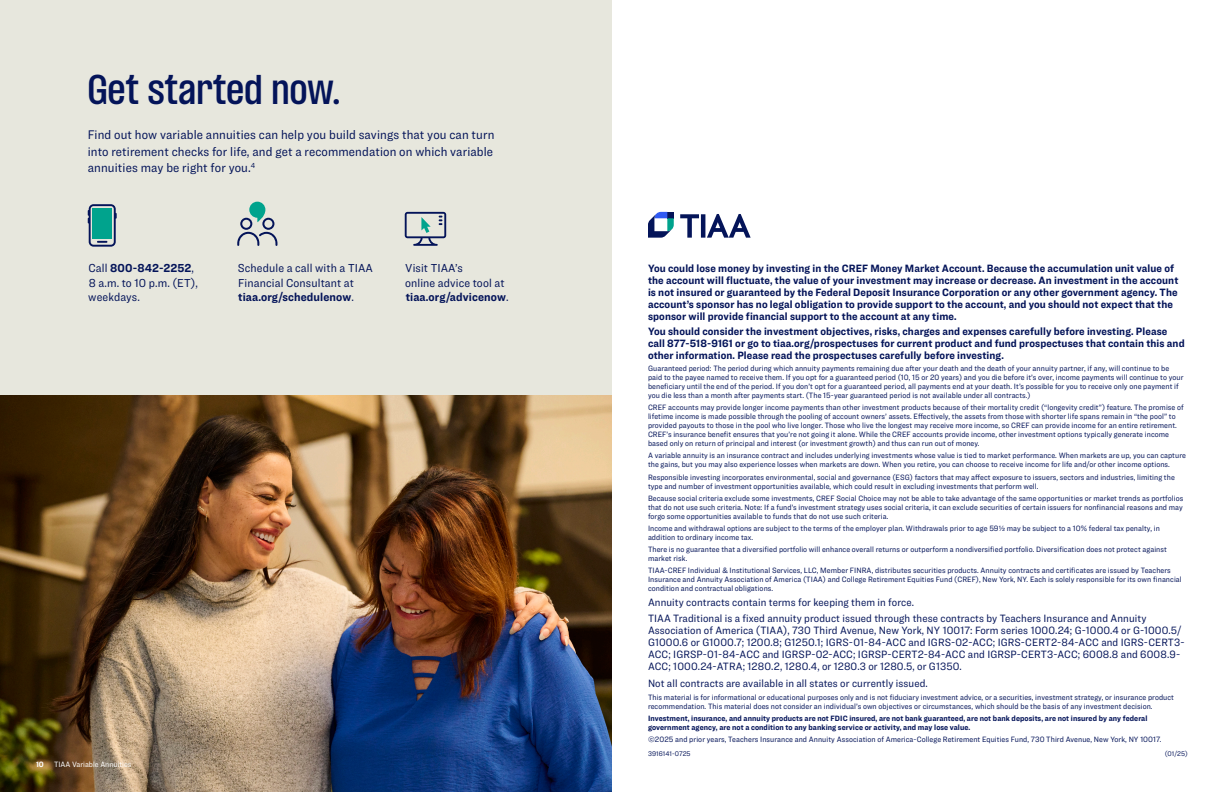
<style>
.page{position:relative;width:1224px;height:792px;background:#fff}
.page>*{position:absolute;margin:0;border:0;box-sizing:border-box;transform-origin:0 0}
.t1{font:600 36px "TIAA Challenger";letter-spacing:.01em;color:#041459}
.t2{font:13px/16.8px "Ringside Narrow";letter-spacing:.01em;color:#041459;text-align:justify}
.t3{font:12px/14.4px "Ringside Narrow";letter-spacing:.01em;color:#041459}
.t4{font:700 11px/12px "Ringside Narrow";letter-spacing:.01em;color:#041459}
.t5{font:11px/12px "Ringside Narrow";letter-spacing:.01em;color:#041459}
.t6{font:8px/9px "Ringside Narrow";letter-spacing:.01em;color:#041459}
.t7{font:700 8px/9px "Ringside Narrow";letter-spacing:.01em;color:#041459}
.t8{font:8px "Ringside Narrow";color:#fff}
.t9{font:700 8px "Ringside Narrow";color:#fff}
.t10{font:7px "Ringside Narrow";letter-spacing:.01em;color:#041459}
.s1{font-weight:700}
</style>
<div class="page">
<div style="left:0;top:0;width:612px;height:792px;background:#e7e7dd"></div>
<svg style="left:88px;top:204px;width:29px;height:43px"></svg>
<svg style="left:405px;top:212px;width:41px;height:34px"></svg>
<svg style="left:237px;top:202px;width:40px;height:44px"></svg>
<svg style="left:680px;top:214px;width:71px;height:24px"></svg>
<svg style="left:648px;top:212px;width:26px;height:26px"></svg>
<img style="left:0;top:396px;width:612px;height:396px">
<h1 class="t1" style="left:88px;top:67px;width:254px">Get started now.</h1>
<h2 class="t2" style="left:88px;top:126px;width:408px">Find out how variable annuities can help you build savings that you can turn into retirement checks for life, and get a recommendation on which variable annuities may be right for you.<sup>4</sup></h2>
<h3 class="t3" style="left:88px;top:261px;width:111px">Call <span class="s1">800-842-2252</span>,<br>8 a.m. to 10 p.m. (ET), weekdays.</h3>
<h3 class="t3" style="left:405px;top:261px;width:105px">Visit TIAA’s<br>online advice tool at <span class="s1">tiaa.org/advicenow</span>.</h3>
<h3 class="t3" style="left:238px;top:261px;width:137px">Schedule a call with a TIAA<br>Financial Consultant at <span class="s1">tiaa.org/schedulenow</span>.</h3>
<p class="t4" style="left:648px;top:262px;width:532px">You could lose money by investing in the CREF Money Market Account. Because the accumulation unit value of the account will fluctuate, the value of your investment may increase or decrease. An investment in the account is not insured or guaranteed by the Federal Deposit Insurance Corporation or any other government agency. The account’s sponsor has no legal obligation to provide support to the account, and you should not expect that the sponsor will provide financial support to the account at any time.</p>
<p class="t4" style="left:648px;top:325px;width:538px">You should consider the investment objectives, risks, charges and expenses carefully before investing. Please call 877-518-9161 or go to tiaa.org/prospectuses for current product and fund prospectuses that contain this and other information. Please read the prospectuses carefully before investing.</p>
<p class="t6" style="left:648px;top:364px;width:537px">Guaranteed period: The period during which annuity payments remaining due after your death and the death of your annuity partner, if any, will continue to be paid to the payee named to receive them. If you opt for a guaranteed period (10, 15 or 20 years) and you die before it’s over, income payments will continue to your beneficiary until the end of the period. If you don’t opt for a guaranteed period, all payments end at your death. It’s possible for you to receive only one payment if you die less than a month after payments start. (The 15-year guaranteed period is not available under all contracts.)</p>
<p class="t6" style="left:648px;top:403px;width:537px">CREF accounts may provide longer income payments than other investment products because of their mortality credit (“longevity credit”) feature. The promise of lifetime income is made possible through the pooling of account owners’ assets. Effectively, the assets from those with shorter life spans remain in “the pool” to provided payouts to those in the pool who live longer. Those who live the longest may receive more income, so CREF can provide income for an entire retirement.<br>CREF’s insurance benefit ensures that you’re not going it alone. While the CREF accounts provide income, other investment options typically generate income based only on return of principal and interest (or investment growth) and thus can run out of money.</p>
<p class="t6" style="left:648px;top:451px;width:539px">A variable annuity is an insurance contract and includes underlying investments whose value is tied to market performance. When markets are up, you can capture the gains, but you may also experience losses when markets are down. When you retire, you can choose to receive income for life and/or other income options.</p>
<p class="t6" style="left:648px;top:472px;width:528px">Responsible investing incorporates environmental, social and governance (ESG) factors that may affect exposure to issuers, sectors and industries, limiting the type and number of investment opportunities available, which could result in excluding investments that perform well.</p>
<p class="t6" style="left:648px;top:493px;width:537px;text-align:justify">Because social criteria exclude some investments, CREF Social Choice may not be able to take advantage of the same opportunities or market trends as portfolios that do not use such criteria. Note: If a fund’s investment strategy uses social criteria, it can exclude securities of certain issuers for nonfinancial reasons and may forgo some opportunities available to funds that do not use such criteria.</p>
<p class="t6" style="left:648px;top:523px;width:513px">Income and withdrawal options are subject to the terms of the employer plan. Withdrawals prior to age 59½ may be subject to a 10% federal tax penalty, in addition to ordinary income tax.</p>
<p class="t6" style="left:648px;top:544px;width:520px">There is no guarantee that a diversified portfolio will enhance overall returns or outperform a nondiversified portfolio. Diversification does not protect against market risk.</p>
<p class="t6" style="left:648px;top:565px;width:535px">TIAA-CREF Individual &amp; Institutional Services, LLC, Member FINRA, distributes securities products. Annuity contracts and certificates are issued by Teachers<br>Insurance and Annuity Association of America (TIAA) and College Retirement Equities Fund (CREF), New York, NY. Each is solely responsible for its own financial condition and contractual obligations.</p>
<h3 class="t5" style="left:648px;top:594px;width:500px;line-height:16.5px">Annuity contracts contain terms for keeping them in force.<br>TIAA Traditional is a fixed annuity product issued through these contracts by Teachers Insurance and Annuity</h3>
<p class="t5" style="left:648px;top:624px;width:538px">Association of America (TIAA), 730 Third Avenue, New York, NY 10017: Form series 1000.24; G-1000.4 or G-1000.5/ G1000.6 or G1000.7; 1200.8; G1250.1; IGRS-01-84-ACC and IGRS-02-ACC; IGRS-CERT2-84-ACC and IGRS-CERT3- ACC; IGRSP-01-84-ACC and IGRSP-02-ACC; IGRSP-CERT2-84-ACC and IGRSP-CERT3-ACC; 6008.8 and 6008.9- ACC; 1000.24-ATRA; 1280.2, 1280.4, or 1280.3 or 1280.5, or G1350.</p>
<h3 class="t5" style="left:648px;top:677px;width:281px">Not all contracts are available in all states or currently issued.</h3>
<p class="t6" style="left:648px;top:693px;width:528px">This material is for informational or educational purposes only and is not fiduciary investment advice, or a securities, investment strategy, or insurance product recommendation. This material does not consider an individual’s own objectives or circumstances, which should be the basis of any investment decision.</p>
<p class="t7" style="left:648px;top:714px;width:501px">Investment, insurance, and annuity products are not FDIC insured, are not bank guaranteed, are not bank deposits, are not insured by any federal government agency, are not a condition to any banking service or activity, and may lose value.</p>
<p class="t6" style="left:648px;top:735px;width:515px">©2025 and prior years, Teachers Insurance and Annuity Association of America-College Retirement Equities Fund, 730 Third Avenue, New York, NY 10017.</p>
<p class="t10" style="left:648px;top:749px;width:44px">3916141-0725</p>
<p class="t10" style="left:1165px;top:749px;width:25px">(01/25)</p>
<p class="t9" style="left:36px;top:758px;width:9px">10</p>
<p class="t8" style="left:54px;top:759px;width:79px">TIAA Variable Annuities</p>
</div>
